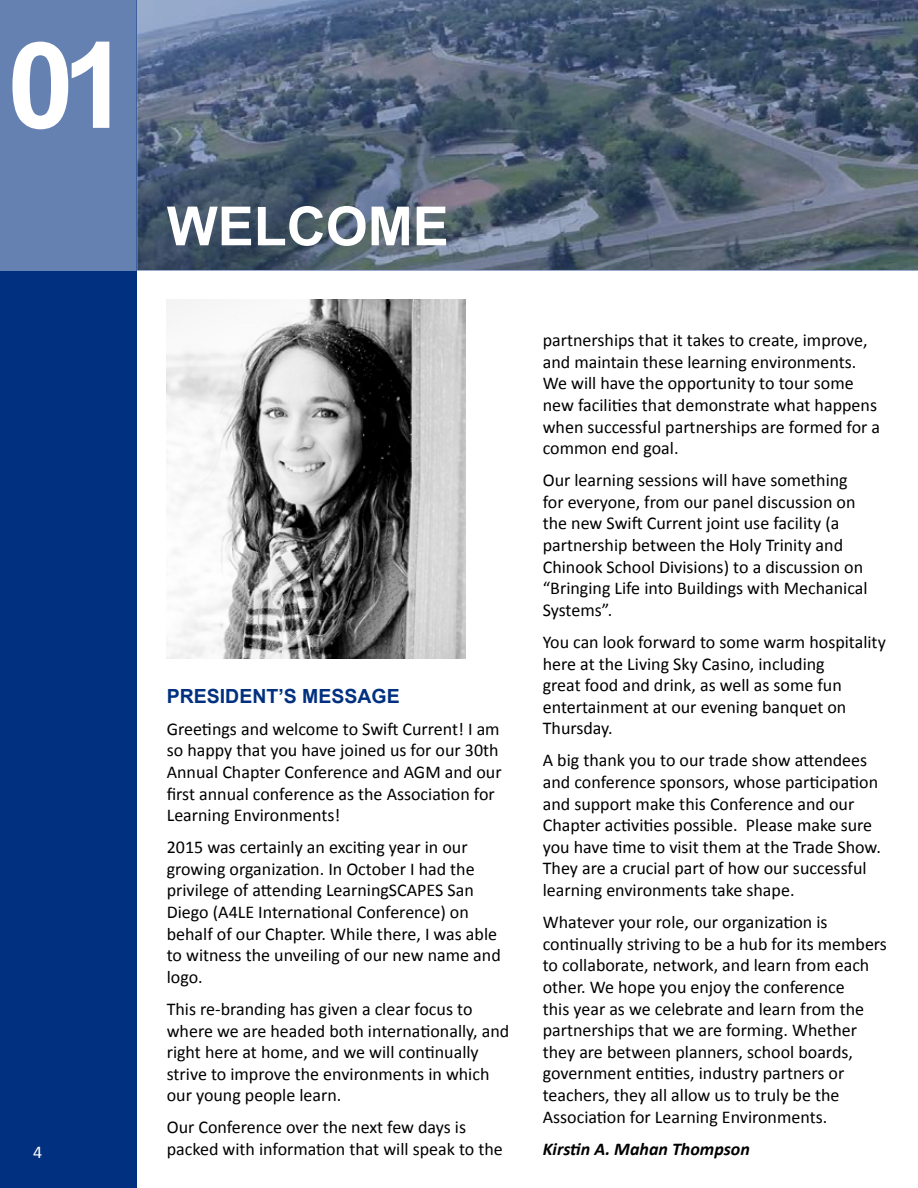
<style>
.page{position:relative;width:918px;height:1188px;background:#fff}
.page>*{position:absolute;margin:0;border:0;box-sizing:border-box;transform-origin:0 0}
.t1{font:700 120px "Arial";color:#fff}
.t2{font:700 54px "Arial";color:#fff}
.t3{font:700 19.5px "Arial";color:#013080}
.t4{font:18px/21.6px "Calibri";color:#000}
.t5{font:italic 700 18px "Calibri";color:#000}
.t6{font:18px "Calibri";color:#fff}
</style>
<div class="page">
<img style="left:167px;top:300px;width:299px;height:359px">
<div style="left:0;top:0;width:136px;height:1188px;background:#013080"></div>
<div style="left:0;top:0;width:138px;height:270px;background:#6581b2"></div>
<svg style="left:136px;top:0;width:782px;height:270px;background:#526277"></svg>
<h1 class="t1" style="left:7px;top:6px;width:123px">01</h1>
<p class="t6" style="left:33px;top:1140px;width:11px">4</p>
<h2 class="t2" style="left:167px;top:190px;width:283px">WELCOME</h2>
<p class="t3" style="left:167px;top:683px;width:234px">PRESIDENT’S MESSAGE</p>
<p class="t4" style="left:167px;top:718px;width:336px">Greetings and welcome to Swift Current! I am so happy that you have joined us for our 30th Annual Chapter Conference and AGM and our first annual conference as the Association for Learning Environments!</p>
<p class="t4" style="left:167px;top:837px;width:336px">2015 was certainly an exciting year in our growing organization. In October I had the privilege of attending LearningSCAPES San Diego (A4LE International Conference) on behalf of our Chapter. While there, I was able to witness the unveiling of our new name and logo.</p>
<p class="t4" style="left:167px;top:998px;width:344px">This re-branding has given a clear focus to where we are headed both internationally, and right here at home, and we will continually strive to improve the environments in which our young people learn.</p>
<p class="t4" style="left:167px;top:1117px;width:338px">Our Conference over the next few days is packed with information that will speak to the</p>
<p class="t4" style="left:543px;top:329px;width:339px">partnerships that it takes to create, improve, and maintain these learning environments.<br>We will have the opportunity to tour some new facilities that demonstrate what happens when successful partnerships are formed for a common end goal.</p>
<p class="t4" style="left:543px;top:470px;width:326px">Our learning sessions will have something for everyone, from our panel discussion on the new Swift Current joint use facility (a partnership between the Holy Trinity and Chinook School Divisions) to a discussion on “Bringing Life into Buildings with Mechanical Systems”.</p>
<p class="t4" style="left:543px;top:631px;width:345px">You can look forward to some warm hospitality here at the Living Sky Casino, including<br>great food and drink, as well as some fun entertainment at our evening banquet on Thursday.</p>
<p class="t4" style="left:543px;top:750px;width:340px">A big thank you to our trade show attendees and conference sponsors, whose participation and support make this Conference and our Chapter activities possible. Please make sure you have time to visit them at the Trade Show.<br>They are a crucial part of how our successful learning environments take shape.</p>
<p class="t4" style="left:543px;top:911px;width:346px">Whatever your role, our organization is continually striving to be a hub for its members to collaborate, network, and learn from each other. We hope you enjoy the conference<br>this year as we celebrate and learn from the partnerships that we are forming. Whether they are between planners, school boards, government entities, industry partners or teachers, they all allow us to truly be the Association for Learning Environments.</p>
<p class="t5" style="left:543px;top:1137px;width:209px">Kirstin A. Mahan Thompson</p>
</div>
